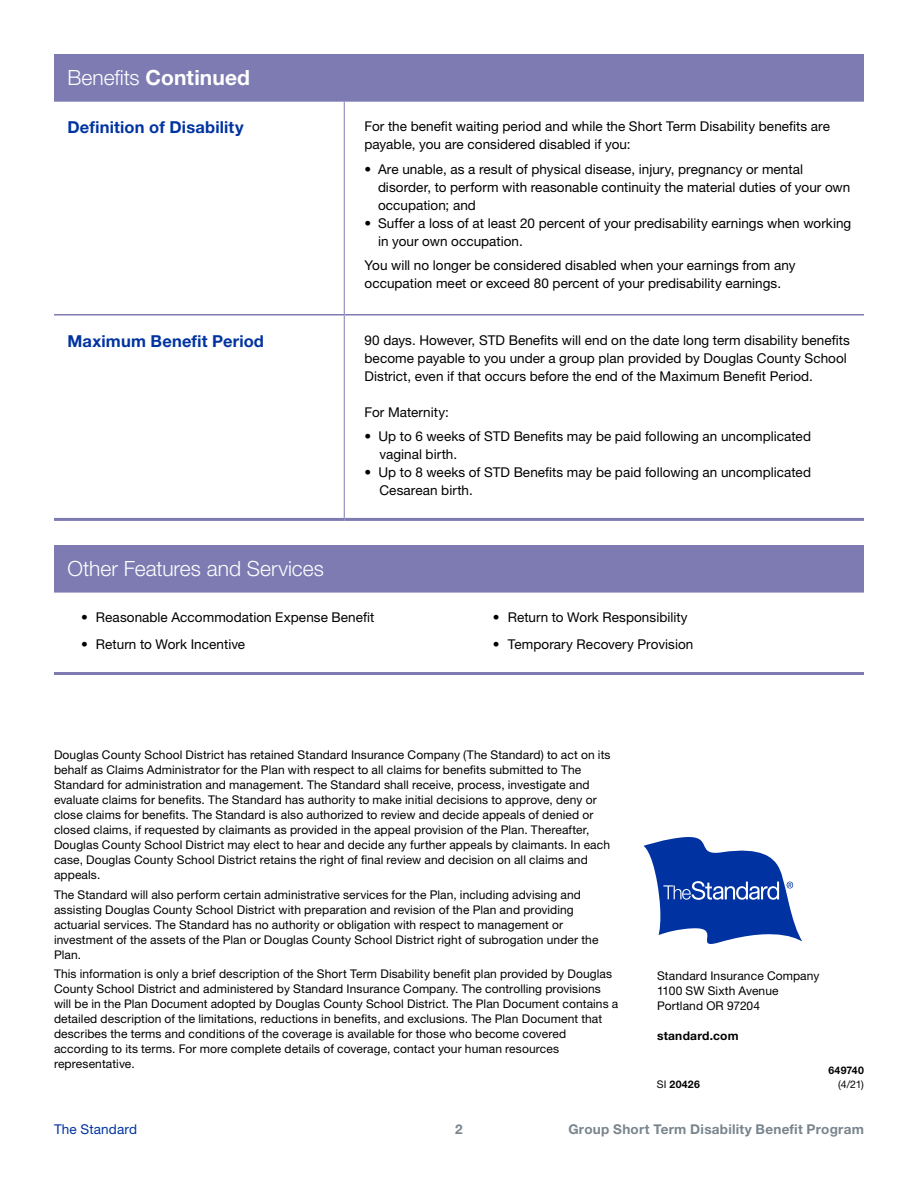
<style>
.page{position:relative;width:918px;height:1188px;background:#fff}
.page>*{position:absolute;margin:0;border:0;box-sizing:border-box;transform-origin:0 0}
.t1{font:300 21px "Helvetica Neue LT Std";color:#fff}
.t2{font:700 21px "Helvetica Neue LT Std";letter-spacing:.005em;color:#fff}
.t3{font:700 16.5px "Helvetica Neue LT Std";letter-spacing:.01em;color:#0033a1}
.t4{font:13.5px/18px "Helvetica Neue LT Std";letter-spacing:.005em;color:#000}
.t5{font:700 13.5px "Helvetica Neue LT Std";letter-spacing:.02em;color:#79858d}
.t6{font:13.5px "Helvetica Neue LT Std";letter-spacing:.01em;color:#0033a1}
.t7{font:12px/15px "Helvetica Neue LT Std";letter-spacing:.01em;color:#000}
.t8{font:700 12px "Helvetica Neue LT Std";letter-spacing:.02em;color:#000}
.t9{font:700 10.5px "Helvetica Neue LT Std";letter-spacing:.03em;color:#000}
.t10{font:10.5px "Helvetica Neue LT Std";color:#000}
.s1{font-weight:300}
.s2{font-weight:400}
</style>
<div class="page">
<svg style="left:644px;top:837px;width:158px;height:107px"></svg>
<div style="left:54px;top:545px;width:810px;height:47px;background:#7d7bb2"></div>
<hr style="left:54px;top:591px;width:405px;height:2px;background:#7d7bb2">
<hr style="left:54px;top:672px;width:405px;height:3px;background:#7d7bb2">
<hr style="left:459px;top:591px;width:405px;height:2px;background:#7d7bb2">
<hr style="left:459px;top:672px;width:405px;height:3px;background:#7d7bb2">
<div style="left:54px;top:54px;width:810px;height:47px;background:#7d7bb2"></div>
<hr style="left:54px;top:100px;width:290px;height:2px;background:#7d7bb2">
<hr style="left:344px;top:102px;width:1px;height:212px;background:#7d7bb2">
<hr style="left:344px;top:100px;width:520px;height:2px;background:#7d7bb2">
<hr style="left:54px;top:314px;width:290px;height:2px;background:#7d7bb2">
<hr style="left:54px;top:518px;width:290px;height:3px;background:#7d7bb2">
<hr style="left:344px;top:316px;width:1px;height:202px;background:#7d7bb2">
<hr style="left:344px;top:314px;width:520px;height:2px;background:#7d7bb2">
<hr style="left:344px;top:518px;width:520px;height:3px;background:#7d7bb2">
<p class="t2" style="left:68px;top:65px;width:184px"><span class="s1">Benefits</span> Continued</p>
<p class="t3" style="left:68px;top:117px;width:178px">Definition of Disability</p>
<p class="t4" style="left:364px;top:117px;width:467px">For the benefit waiting period and while the Short Term Disability benefits are payable, you are considered disabled if you:</p>
<p class="t4" style="left:378px;top:160px;width:474px;text-indent:-14px">• Are unable, as a result of physical disease, injury, pregnancy or mental disorder, to perform with reasonable continuity the material duties of your own occupation; and</p>
<p class="t4" style="left:378px;top:214px;width:475px;text-indent:-14px">• Suffer a loss of at least 20 percent of your predisability earnings when working in your own occupation.</p>
<p class="t4" style="left:364px;top:256px;width:433px">You will no longer be considered disabled when your earnings from any occupation meet or exceed 80 percent of your predisability earnings.</p>
<p class="t3" style="left:68px;top:331px;width:198px">Maximum Benefit Period</p>
<p class="t4" style="left:364px;top:331px;width:487px">90 days. However, STD Benefits will end on the date long term disability benefits become payable to you under a group plan provided by Douglas County School<br>District, even if that occurs before the end of the Maximum Benefit Period.</p>
<p class="t4" style="left:364px;top:403px;width:86px">For Maternity:</p>
<p class="t4" style="left:379px;top:427px;width:433px;text-indent:-15px">• Up to 6 weeks of STD Benefits may be paid following an uncomplicated vaginal birth.</p>
<p class="t4" style="left:379px;top:463px;width:433px;text-indent:-15px">• Up to 8 weeks of STD Benefits may be paid following an uncomplicated<br>Cesarean birth.</p>
<p class="t1" style="left:68px;top:556px;width:258px">Other Features and Services</p>
<p class="t4" style="left:81px;top:608px;width:295px">• Reasonable Accommodation Expense Benefit</p>
<p class="t4" style="left:81px;top:635px;width:166px">• Return to Work Incentive</p>
<p class="t4" style="left:493px;top:608px;width:196px">• Return to Work Responsibility</p>
<p class="t4" style="left:493px;top:635px;width:202px">• Temporary Recovery Provision</p>
<p class="t7" style="left:54px;top:747px;width:558px">Douglas County School District has retained Standard Insurance Company (The Standard) to act on its behalf as Claims Administrator for the Plan with respect to all claims for benefits submitted to The Standard for administration and management. The Standard shall receive, process, investigate and evaluate claims for benefits. The Standard has authority to make initial decisions to approve, deny or close claims for benefits. The Standard is also authorized to review and decide appeals of denied or closed claims, if requested by claimants as provided in the appeal provision of the Plan. Thereafter, Douglas County School District may elect to hear and decide any further appeals by claimants. In each case, Douglas County School District retains the right of final review and decision on all claims and appeals.</p>
<p class="t7" style="left:54px;top:887px;width:546px">The Standard will also perform certain administrative services for the Plan, including advising and assisting Douglas County School District with preparation and revision of the Plan and providing actuarial services. The Standard has no authority or obligation with respect to management or investment of the assets of the Plan or Douglas County School District right of subrogation under the Plan.</p>
<p class="t7" style="left:54px;top:966px;width:566px">This information is only a brief description of the Short Term Disability benefit plan provided by Douglas County School District and administered by Standard Insurance Company. The controlling provisions will be in the Plan Document adopted by Douglas County School District. The Plan Document contains a detailed description of the limitations, reductions in benefits, and exclusions. The Plan Document that describes the terms and conditions of the coverage is available for those who become covered according to its terms. For more complete details of coverage, contact your human resources representative.</p>
<p class="t7" style="left:657px;top:969px;width:164px">Standard Insurance Company<br>1100 SW Sixth Avenue<br>Portland OR 97204</p>
<p class="t8" style="left:657px;top:1029px;width:83px">standard.com</p>
<p class="t9" style="left:828px;top:1064px;width:37px">649740</p>
<p class="t9" style="left:657px;top:1077px;width:44px"><span class="s2">SI</span> 20426</p>
<p class="t10" style="left:838px;top:1078px;width:27px">(4/21)</p>
<p class="t6" style="left:54px;top:1121px;width:85px">The Standard</p>
<p class="t5" style="left:455px;top:1121px;width:9px">2</p>
<p class="t5" style="left:568px;top:1121px;width:297px">Group Short Term Disability Benefit Program</p>
</div>
